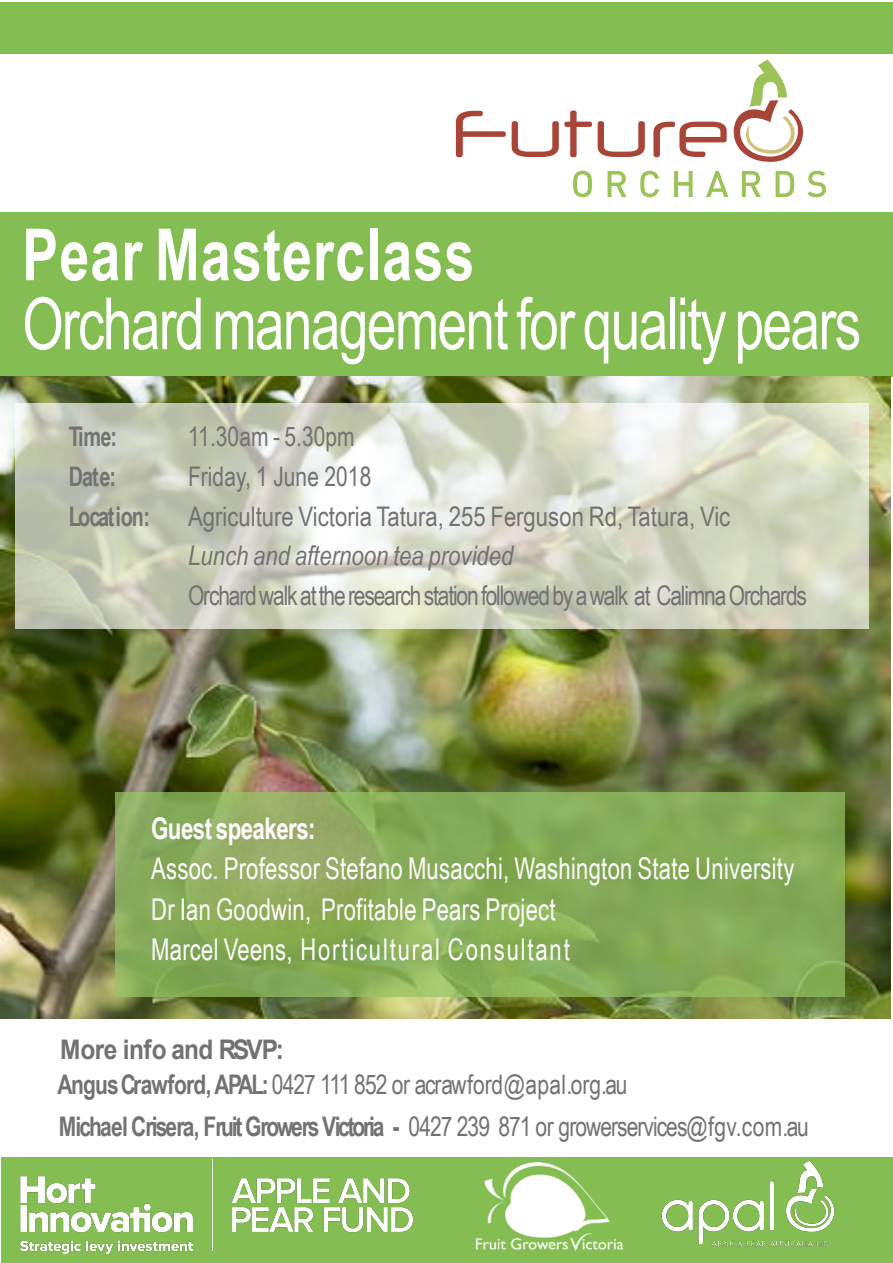
<style>
.page{position:relative;width:893px;height:1263px;background:#fff}
.page>*{position:absolute;margin:0;border:0;box-sizing:border-box;transform-origin:0 0}
.t1{font:72px "Arial Narrow";letter-spacing:-.025em;color:#fefefe;scale:.9 1}
.t2{font:700 72px "Arial Narrow";letter-spacing:.02em;color:#fefefe;scale:.91 1}
.t3{font:30px/40.5px "Arial Narrow";letter-spacing:.01em;color:#fefefe;scale:.9 1}
.t4{font:700 30px "Arial Narrow";letter-spacing:-.02em;color:#fefefe;scale:.9 1}
.t5{font:27px "Arial Narrow";letter-spacing:-.04em;color:#737272;scale:.95 1}
.t6{font:27px "Arial Narrow";letter-spacing:-.02em;color:#737272;scale:.95 1}
.t7{font:27px "Arial Narrow";color:#727272}
.t8{font:27px "Arial Narrow";color:#737272;scale:.95 1}
.t9{font:italic 27px "Arial Narrow";color:#727272}
.t10{font:700 27px "Arial Narrow";letter-spacing:-.04em;color:#737272;scale:.9 1}
.t11{font:700 27px "Arial";letter-spacing:-.03em;color:#737272;scale:.91 1}
.s1{font-weight:700}
</style>
<div class="page">
<div style="left:0;top:2px;width:893px;height:51px;background:#84bd51"></div>
<svg style="left:456px;top:110px;width:271px;height:47px"></svg>
<svg style="left:573px;top:171px;width:253px;height:26px"></svg>
<svg style="left:733px;top:59px;width:71px;height:103px"></svg>
<div style="left:0;top:213px;width:893px;height:164px;background:#84bd51"></div>
<div style="left:1px;top:1157px;width:892px;height:106px;background:#84bd51"></div>
<img style="left:21px;top:1160px;width:392px;height:94px">
<img style="left:661px;top:1160px;width:174px;height:87px">
<img style="left:0;top:377px;width:891px;height:641px">
<div style="left:16px;top:403px;width:853px;height:226px;background:#fff;opacity:.66"></div>
<div style="left:115px;top:792px;width:729px;height:204px;background:#95c566;opacity:.73"></div>
<img style="left:475px;top:1163px;width:149px;height:88px">
<h1 class="t2" style="left:22px;top:228px;width:498px">Pear Masterclass</h1>
<h1 class="t1" style="left:22px;top:297px;width:934px">Orchard management for quality pears</h1>
<p class="t10" style="left:69px;top:427px;width:55px">Time:</p>
<p class="t8" style="left:188px;top:427px;width:177px">11.30am - 5.30pm</p>
<p class="t10" style="left:69px;top:466px;width:54px">Date:</p>
<p class="t8" style="left:188px;top:466px;width:194px">Friday, 1 June 2018</p>
<p class="t10" style="left:69px;top:506px;width:92px">Location:</p>
<p class="t7" style="left:188px;top:506px;width:544px">Agriculture Victoria Tatura, 255 Ferguson Rd, Tatura, Vic</p>
<p class="t9" style="left:188px;top:545px;width:327px">Lunch and afternoon tea provided</p>
<p class="t5" style="left:188px;top:585px;width:653px">Orchard walk at the research station followed by a walk at Calimna Orchards</p>
<p class="t4" style="left:151px;top:817px;width:184px">Guest speakers:</p>
<p class="t3" style="left:151px;top:851px;width:716px">Assoc. Professor Stefano Musacchi, Washington State University<br>Dr Ian Goodwin, Profitable Pears Project<br>Marcel Veens, Horticultural Consultant</p>
<p class="t11" style="left:60px;top:1039px;width:248px">More info and RSVP:</p>
<p class="t6" style="left:58px;top:1074px;width:601px"><span class="s1">Angus Crawford,APAL:</span> 0427 111 852 or acrawford@apal.org.au</p>
<p class="t5" style="left:59px;top:1116px;width:791px"><span class="s1">Michael Crisera, Fruit Growers Victoria -</span> 0427 239 871 or growerservices@fgv.com.au</p>
</div>
